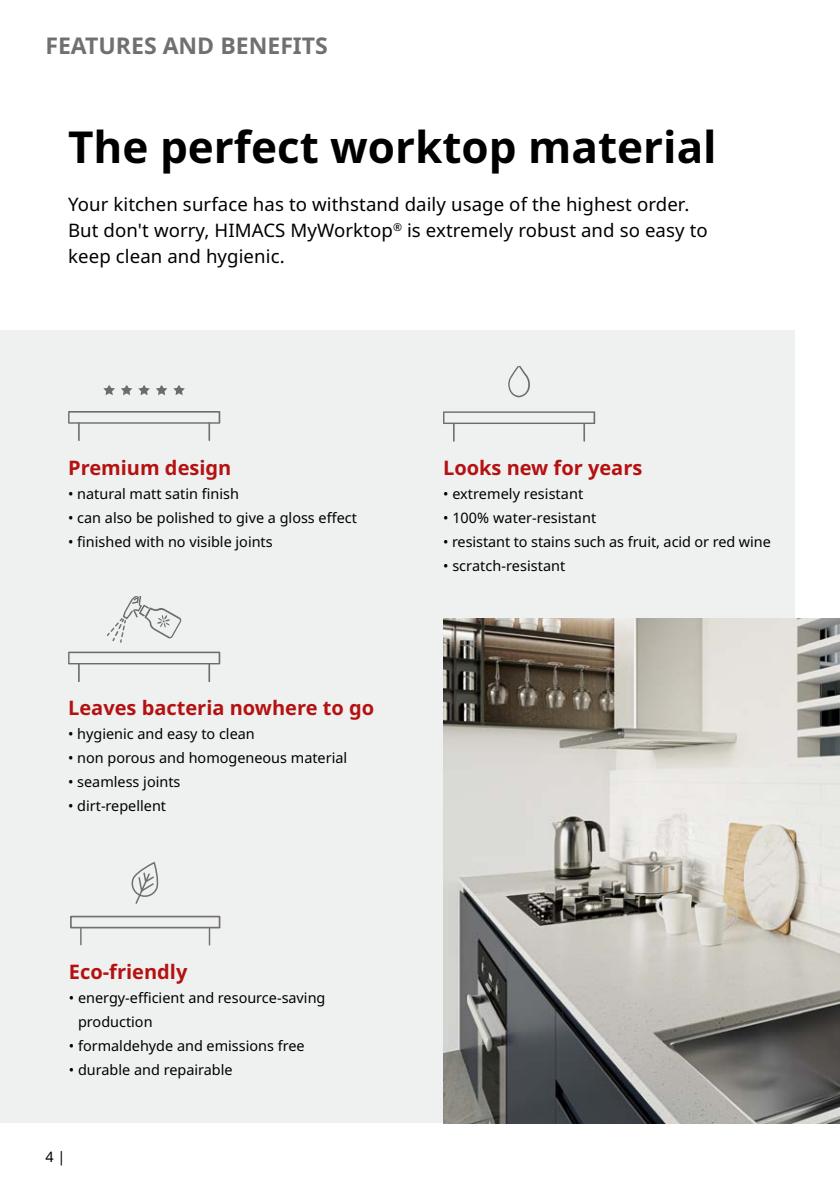
<style>
.page{position:relative;width:840px;height:1191px;background:#fff}
.page>*{position:absolute;margin:0;border:0;box-sizing:border-box;transform-origin:0 0}
.t1{font:700 44px "Noto Sans";color:#000}
.t2{font:700 23px "Noto Sans";color:#6f7070}
.t3{font:700 20px "Noto Sans";color:#b51111}
.t4{font:18.6px/26px "Noto Sans";letter-spacing:.005em;color:#000}
.t5{font:14.4px/24px "Noto Sans";color:#000}
</style>
<div class="page">
<div style="left:0;top:331px;width:794px;height:792px;background:#eff0f0"></div>
<svg style="left:103px;top:385px;width:12px;height:10px"></svg>
<svg style="left:121px;top:385px;width:11px;height:10px"></svg>
<svg style="left:138px;top:385px;width:12px;height:10px"></svg>
<svg style="left:156px;top:385px;width:11px;height:10px"></svg>
<svg style="left:173px;top:385px;width:12px;height:10px"></svg>
<svg style="left:68px;top:411px;width:152px;height:30px"></svg>
<svg style="left:508px;top:366px;width:22px;height:31px"></svg>
<svg style="left:443px;top:411px;width:152px;height:30px"></svg>
<svg style="left:107px;top:596px;width:74px;height:47px"></svg>
<svg style="left:68px;top:651px;width:152px;height:30px"></svg>
<img style="left:443px;top:619px;width:396px;height:504px">
<div style="left:70px;top:915px;width:150px;height:13px;border:2px solid #727070"></div>
<svg style="left:209px;top:927px;width:1px;height:18px"></svg>
<svg style="left:80px;top:928px;width:2px;height:16px"></svg>
<svg style="left:131px;top:862px;width:28px;height:42px"></svg>
<h2 class="t2" style="left:45px;top:29px;width:284px">FEATURES AND BENEFITS</h2>
<h1 class="t1" style="left:68px;top:116px;width:649px">The perfect worktop material</h1>
<p class="t4" style="left:68px;top:191px;width:640px">Your kitchen surface has to withstand daily usage of the highest order.<br>But don't worry, HIMACS MyWorktop<sup>®</sup> is extremely robust and so easy to keep clean and hygienic.</p>
<h3 class="t3" style="left:68px;top:453px;width:165px">Premium design</h3>
<p class="t5" style="left:68px;top:482px;width:172px">• natural matt satin finish</p>
<p class="t5" style="left:68px;top:506px;width:290px">• can also be polished to give a gloss effect</p>
<p class="t5" style="left:68px;top:530px;width:206px">• finished with no visible joints</p>
<h3 class="t3" style="left:68px;top:693px;width:307px">Leaves bacteria nowhere to go</h3>
<p class="t5" style="left:68px;top:722px;width:188px">• hygienic and easy to clean</p>
<p class="t5" style="left:68px;top:746px;width:280px">• non porous and homogeneous material</p>
<p class="t5" style="left:68px;top:770px;width:114px">• seamless joints</p>
<p class="t5" style="left:68px;top:794px;width:99px">• dirt-repellent</p>
<h3 class="t3" style="left:69px;top:957px;width:120px">Eco-friendly</h3>
<p class="t5" style="left:78px;top:986px;width:249px;text-indent:-9px">• energy-efficient and resource-saving production</p>
<p class="t5" style="left:69px;top:1034px;width:237px">• formaldehyde and emissions free</p>
<p class="t5" style="left:69px;top:1058px;width:165px">• durable and repairable</p>
<p class="t5" style="left:45px;top:1145px;width:21px">4 |</p>
<h3 class="t3" style="left:443px;top:453px;width:201px">Looks new for years</h3>
<p class="t5" style="left:443px;top:482px;width:142px">• extremely resistant</p>
<p class="t5" style="left:443px;top:506px;width:155px">• 100% water-resistant</p>
<p class="t5" style="left:443px;top:530px;width:329px">• resistant to stains such as fruit, acid or red wine</p>
<p class="t5" style="left:443px;top:554px;width:124px">• scratch-resistant</p>
</div>
